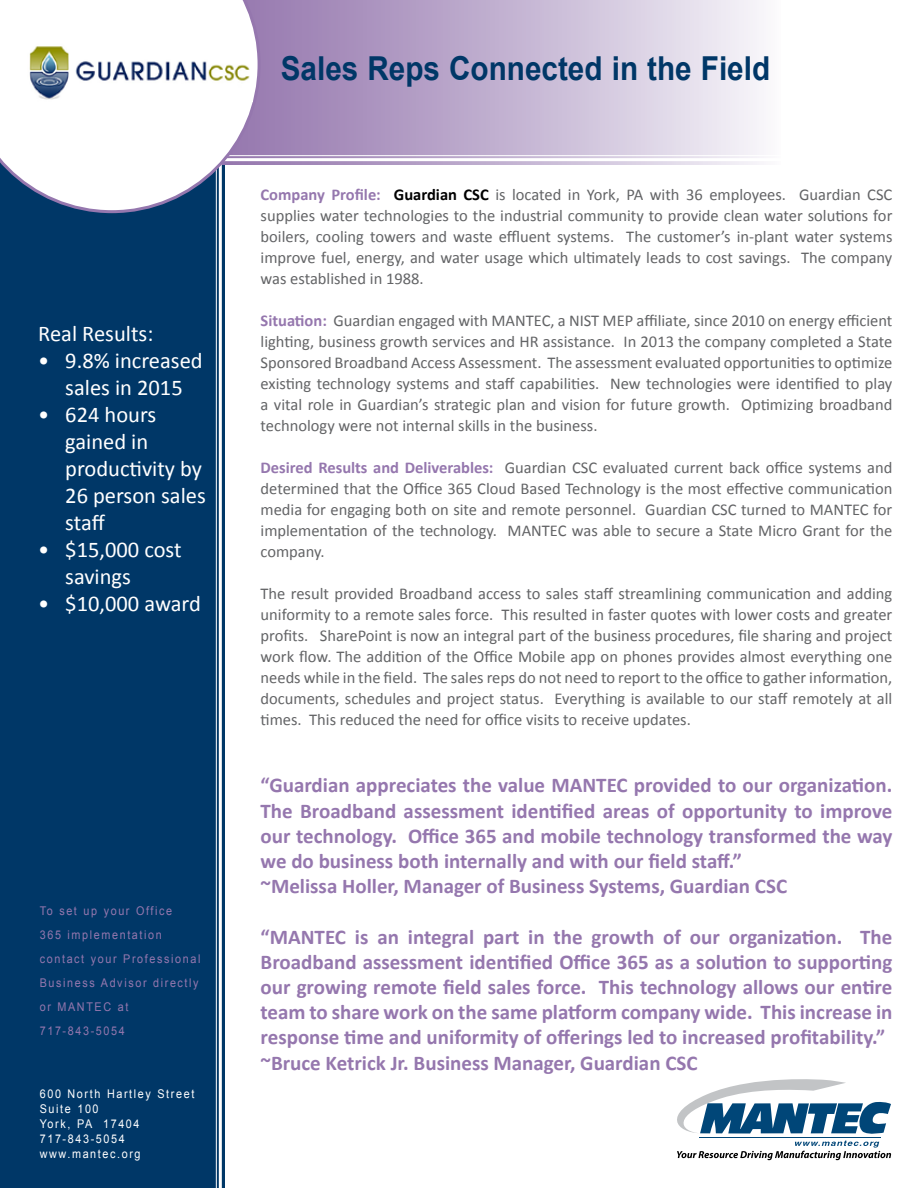
<style>
.page{position:relative;width:918px;height:1188px;background:#fff}
.page>*{position:absolute;margin:0;border:0;box-sizing:border-box;transform-origin:0 0}
.t1{font:700 33px "Arial";color:#003767;scale:.9 1}
.t2{font:22.5px/27px "Calibri";color:#fff}
.t3{font:700 21px/25.2px "Calibri";color:#9577ae}
.t4{font:16.5px/21px "Calibri";color:#636466;text-align:justify}
.t5{font:12px/24px "Arial";letter-spacing:.15em;color:#9577ae;scale:.9 1}
.t6{font:12px/15px "Arial";letter-spacing:.15em;color:#fff;scale:.9 1}
.s1{font-weight:700;color:#9577ae}
.s2{font-weight:700;color:#000}
</style>
<div class="page">
<div style="left:0;top:0;width:225px;height:1188px;background:#003767"></div>
<div style="left:210px;top:0;width:571px;height:164px;background:linear-gradient(to right,#8e6da8,#f7f6fa)"></div>
<hr style="left:216px;top:0;width:1px;height:1188px;background:#fff">
<hr style="left:219px;top:0;width:3px;height:1188px;background:#fff">
<hr style="left:222px;top:155px;width:696px;height:1px;background:#fff">
<hr style="left:222px;top:158px;width:696px;height:3px;background:#fff">
<svg style="left:677px;top:1079px;width:214px;height:81px"></svg>
<svg style="left:0;top:0;width:261px;height:213px"></svg>
<img style="left:27px;top:41px;width:226px;height:61px">
<h2 class="t2" style="left:38px;top:319px;width:117px">Real Results:</h2>
<h2 class="t2" style="left:38px;top:346px;width:166px;text-align:center">• 9.8% increased sales in 2015</h2>
<h2 class="t2" style="left:65px;top:400px;width:142px;text-indent:-27px">• 624 hours gained in productivity by<br>26 person sales staff</h2>
<h2 class="t2" style="left:65px;top:535px;width:118px;text-indent:-27px">• $15,000 cost savings</h2>
<h2 class="t2" style="left:38px;top:589px;width:164px">• $10,000 award</h2>
<p class="t5" style="left:40px;top:898px;width:180px">To set up your Office<br>365 implementation contact your Professional<br>Business Advisor directly or MANTEC at<br>717-843-5054</p>
<p class="t6" style="left:40px;top:1086px;width:173px">600 North Hartley Street<br>Suite 100<br>York, PA 17404<br>717-843-5054 www.mantec.org</p>
<h1 class="t1" style="left:281px;top:45px;width:545px">Sales Reps Connected in the Field</h1>
<p class="t4" style="left:261px;top:184px;width:633px"><span class="s1">Company Profile:</span> <span class="s2">Guardian CSC</span> is located in York, PA with 36 employees. Guardian CSC supplies water technologies to the industrial community to provide clean water solutions for boilers, cooling towers and waste effluent systems. The customer’s in-plant water systems improve fuel, energy, and water usage which ultimately leads to cost savings. The company was established in 1988.</p>
<p class="t4" style="left:261px;top:310px;width:633px"><span class="s1">Situation:</span> Guardian engaged with MANTEC, a NIST MEP affiliate, since 2010 on energy efficient lighting, business growth services and HR assistance. In 2013 the company completed a State Sponsored Broadband Access Assessment. The assessment evaluated opportunities to optimize existing technology systems and staff capabilities. New technologies were identified to play a vital role in Guardian’s strategic plan and vision for future growth. Optimizing broadband technology were not internal skills in the business.</p>
<p class="t4" style="left:261px;top:457px;width:633px"><span class="s1">Desired Results and Deliverables:</span> Guardian CSC evaluated current back office systems and determined that the Office 365 Cloud Based Technology is the most effective communication media for engaging both on site and remote personnel. Guardian CSC turned to MANTEC for implementation of the technology. MANTEC was able to secure a State Micro Grant for the company.</p>
<p class="t4" style="left:261px;top:583px;width:633px">The result provided Broadband access to sales staff streamlining communication and adding uniformity to a remote sales force. This resulted in faster quotes with lower costs and greater profits. SharePoint is now an integral part of the business procedures, file sharing and project work flow. The addition of the Office Mobile app on phones provides almost everything one needs while in the field. The sales reps do not need to report to the office to gather information, documents, schedules and project status. Everything is available to our staff remotely at all times. This reduced the need for office visits to receive updates.</p>
<p class="t3" style="left:261px;top:772px;width:633px">“Guardian appreciates the value MANTEC provided to our organization.<br>The Broadband assessment identified areas of opportunity to improve our technology. Office 365 and mobile technology transformed the way we do business both internally and with our field staff.”<br>~Melissa Holler, Manager of Business Systems, Guardian CSC</p>
<p class="t3" style="left:261px;top:923px;width:633px">“MANTEC is an integral part in the growth of our organization. The Broadband assessment identified Office 365 as a solution to supporting our growing remote field sales force. This technology allows our entire team to share work on the same platform company wide. This increase in response time and uniformity of offerings led to increased profitability.” ~Bruce Ketrick Jr. Business Manager, Guardian CSC</p>
</div>
